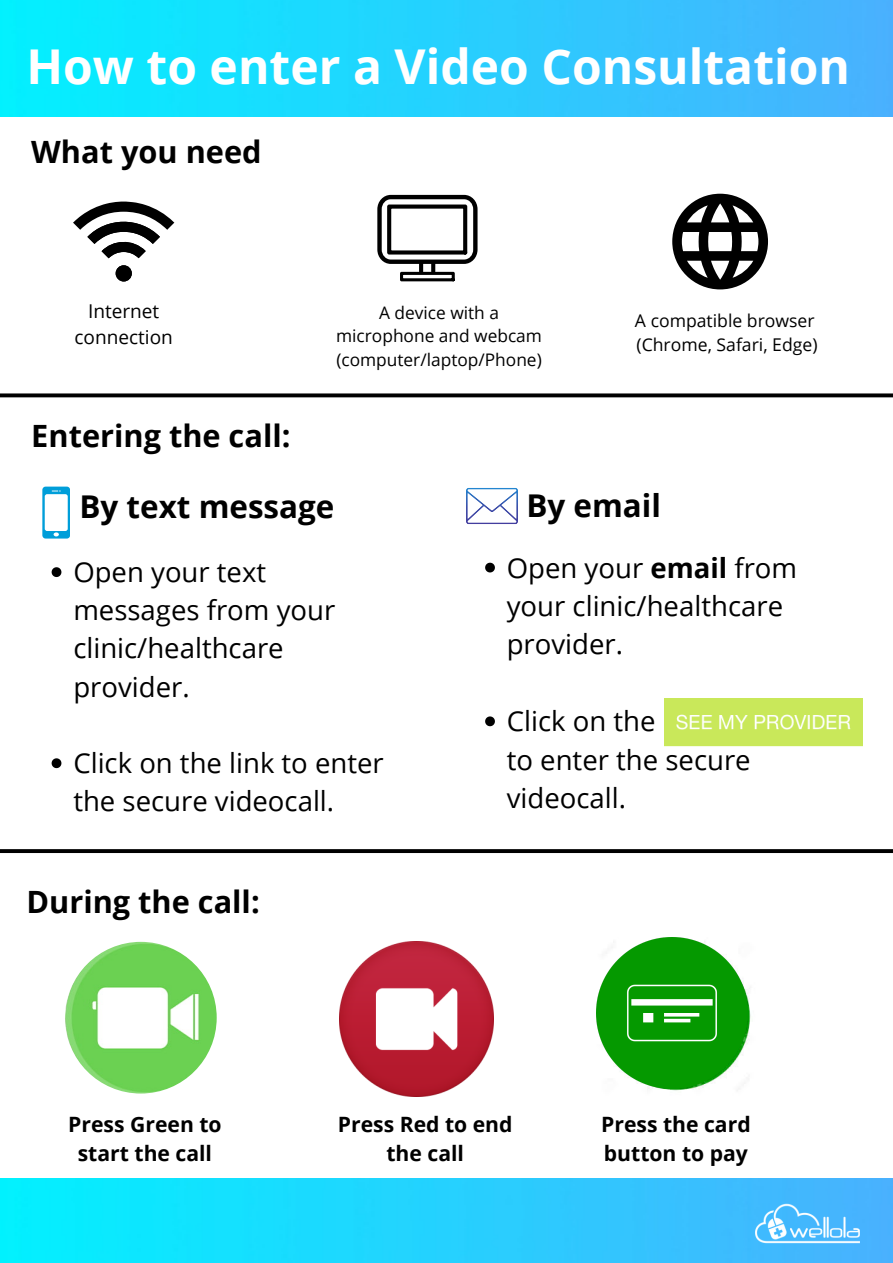
<style>
.page{position:relative;width:893px;height:1263px;background:#fff}
.page>*{position:absolute;margin:0;border:0;box-sizing:border-box;transform-origin:0 0}
.t1{font:700 48px "Open Sans";color:#fff}
.t2{font:700 31.35px "Open Sans";color:#000}
.t3{font:700 30.67px "Open Sans";color:#000}
.t4{font:27.53px/38.2px "Open Sans";color:#000}
.t5{font:700 21.15px/29.4px "Open Sans";color:#000;text-align:center}
.t6{font:19.05px/26.5px "Open Sans";color:#000;text-align:center}
.t7{font:17.62px "Open Sans";color:#000}
.t8{font:17.33px/23.9px "Open Sans";color:#000;text-align:center}
.s1{font-weight:700}
</style>
<div class="page">
<svg style="left:42px;top:487px;width:28px;height:51px"></svg>
<svg style="left:466px;top:488px;width:52px;height:36px"></svg>
<img style="left:664px;top:698px;width:198px;height:49px">
<img style="left:65px;top:942px;width:152px;height:151px;border-radius:50%">
<img style="left:339px;top:942px;width:155px;height:154px">
<img style="left:647px;top:988px;width:104px;height:103px">
<img style="left:0;top:0;width:893px;height:117px">
<svg style="left:0;top:393px;width:893px;height:4px;background:#1d1d1d"></svg>
<svg style="left:73px;top:202px;width:101px;height:79px"></svg>
<div style="left:116px;top:265px;width:16px;height:16px;background:#000;border-radius:50%"></div>
<svg style="left:377px;top:195px;width:100px;height:86px"></svg>
<svg style="left:672px;top:194px;width:96px;height:95px"></svg>
<img style="left:0;top:1178px;width:893px;height:85px">
<img style="left:755px;top:1201px;width:104px;height:43px">
<svg style="left:0;top:849px;width:893px;height:4px;background:#080808"></svg>
<img style="left:597px;top:938px;width:150px;height:150px">
<svg style="left:52px;top:567px;width:9px;height:10px"></svg>
<svg style="left:52px;top:758px;width:9px;height:10px"></svg>
<svg style="left:485px;top:563px;width:10px;height:9px"></svg>
<svg style="left:485px;top:716px;width:10px;height:10px"></svg>
<p class="t1" style="left:26px;top:32px;width:825px">How to enter a Video Consultation</p>
<p class="t3" style="left:31px;top:131px;width:232px">What you need</p>
<p class="t6" style="left:74px;top:297px;width:100px">Internet connection</p>
<p class="t8" style="left:336px;top:300px;width:207px">A device with a microphone and webcam</p>
<p class="t8" style="left:336px;top:348px;width:207px">(computer/laptop/Phone)</p>
<p class="t3" style="left:31px;top:414px;width:261px">Entering the call:</p>
<p class="t7" style="left:635px;top:308px;width:181px">A compatible browser</p>
<p class="t7" style="left:636px;top:332px;width:182px">(Chrome, Safari, Edge)</p>
<p class="t2" style="left:79px;top:485px;width:256px">By text message</p>
<p class="t4" style="left:73px;top:552px;width:263px">Open your text messages from your clinic/healthcare provider.</p>
<p class="t4" style="left:73px;top:743px;width:312px">Click on the link to enter the secure videocall.</p>
<p class="t3" style="left:26px;top:880px;width:235px">During the call:</p>
<p class="t2" style="left:526px;top:484px;width:136px">By email</p>
<p class="t4" style="left:507px;top:548px;width:292px;line-height:38.4px">Open your <span class="s1">email</span> from your clinic/healthcare provider.</p>
<p class="t4" style="left:507px;top:701px;width:245px;line-height:38.4px">Click on the<br>to enter the secure videocall.</p>
<p class="t5" style="left:68px;top:1109px;width:155px">Press Green to start the call</p>
<p class="t5" style="left:338px;top:1109px;width:176px">Press Red to end the call</p>
<p class="t5" style="left:601px;top:1109px;width:151px;text-align:left">Press the card button to pay</p>
</div>
